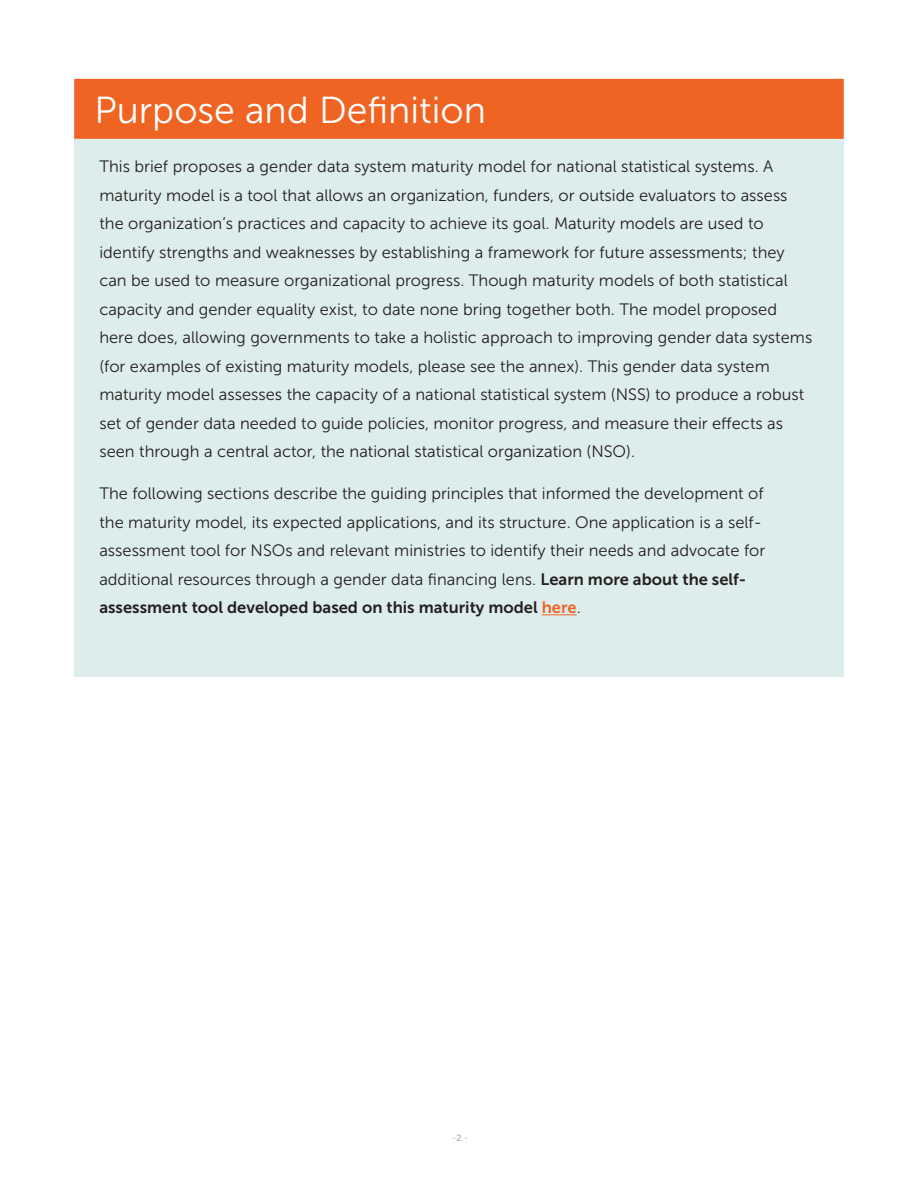
<style>
.page{position:relative;width:918px;height:1188px;background:#fff}
.page>*{position:absolute;margin:0;border:0;box-sizing:border-box;transform-origin:0 0}
.t1{font:37.5px "Museo Sans 300";color:#fff}
.t2{font:16.5px/28.5px "Museo Sans 300";color:#231f20}
.t3{font:16.5px "Museo Sans 700";color:#231f20}
.t4{font:8.25px "Museo Sans 300";color:#4b4c4d}
.s1{font-family:"Museo Sans 700"}
.s2{color:#f06423}
.s3{font-family:"Museo Sans 300"}
.s4{font-size:9px}
</style>
<div class="page">
<div style="left:74px;top:80px;width:770px;height:596px;background:#ddedeb"></div>
<hr style="left:542px;top:614px;width:35px;height:1px;background:#f06423">
<div style="left:74px;top:79px;width:770px;height:60px;background:#f06423"></div>
<h1 class="t1" style="left:94px;top:90px;width:393px">Purpose and Definition</h1>
<p class="t2" style="left:99px;top:152px;width:715px">This brief proposes a gender data system maturity model for national statistical systems. A maturity model is a tool that allows an organization, funders, or outside evaluators to assess the organization’s practices and capacity to achieve its goal. Maturity models are used to identify strengths and weaknesses by establishing a framework for future assessments; they can be used to measure organizational progress. Though maturity models of both statistical capacity and gender equality exist, to date none bring together both. The model proposed here does, allowing governments to take a holistic approach to improving gender data systems (for examples of existing maturity models, please see the annex). This gender data system maturity model assesses the capacity of a national statistical system (NSS) to produce a robust set of gender data needed to guide policies, monitor progress, and measure their effects as seen through a central actor, the national statistical organization (NSO).</p>
<p class="t2" style="left:99px;top:479px;width:668px">The following sections describe the guiding principles that informed the development of the maturity model, its expected applications, and its structure. One application is a self&shy;assessment tool for NSOs and relevant ministries to identify their needs and advocate for additional resources through a gender data financing lens. <span class="s1">Learn more about the self-</span></p>
<p class="t3" style="left:99px;top:598px;width:483px">assessment tool developed based on this maturity model <span class="s2">here</span><span class="s3">.</span></p>
<p class="t4" style="left:452px;top:1133px;width:17px">-<span class="s4">2</span> -</p>
</div>
